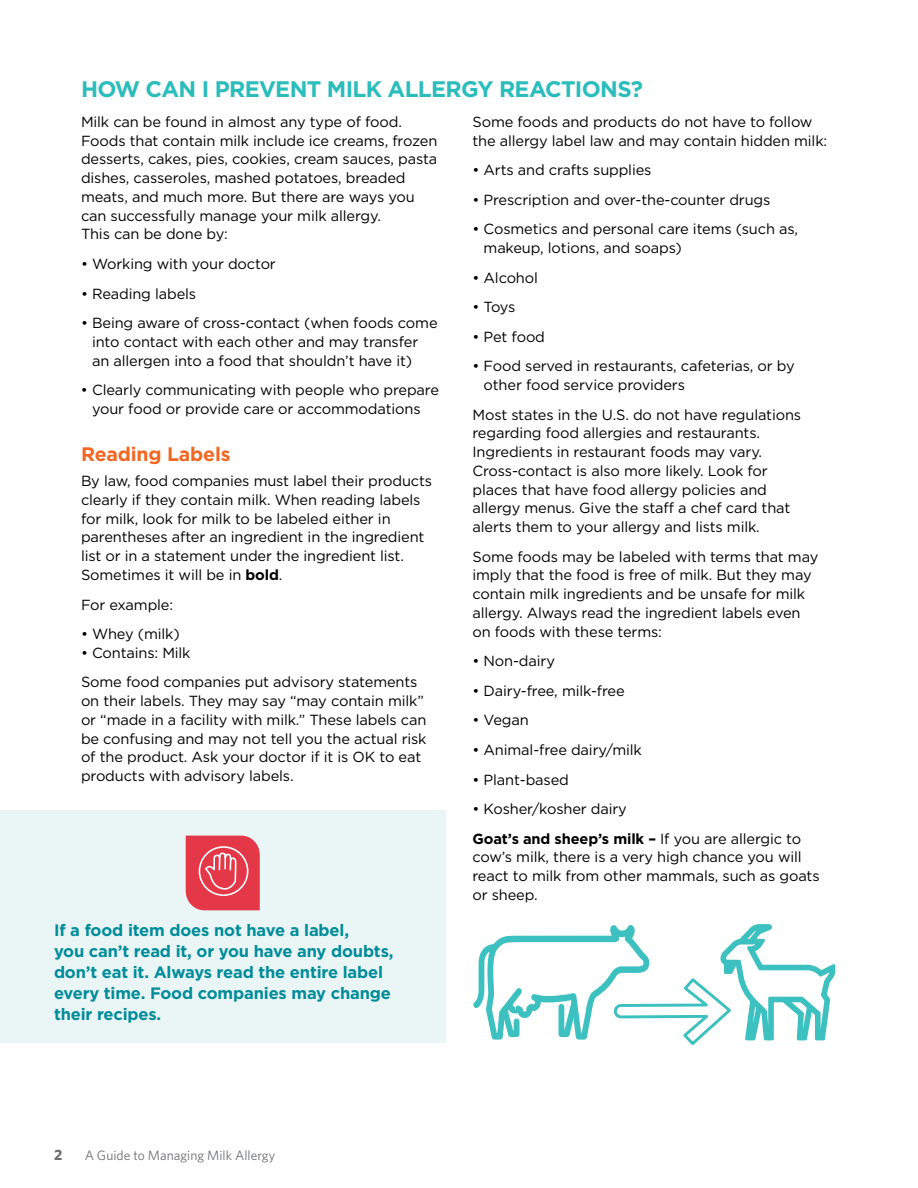
<style>
.page{position:relative;width:918px;height:1188px;background:#fff}
.page>*{position:absolute;margin:0;border:0;box-sizing:border-box;transform-origin:0 0}
.t1{font:700 22.5px "Gotham";letter-spacing:-.03em;color:#2abdbb}
.t2{font:700 19.5px "Gotham";letter-spacing:-.01em;color:#f26722}
.t3{font:700 16.5px/21px "Gotham";letter-spacing:-.01em;color:#008c9a}
.t4{font:700 15px "Whitney";color:#6d6e71}
.t5{font:14.7px/18.8px "Gotham";letter-spacing:-.01em;color:#000}
.t6{font:13.5px "Whitney";color:#6d6e71}
.s1{font-weight:700}
</style>
<div class="page">
<div style="left:0;top:810px;width:446px;height:232px;background:#eaf6f5"></div>
<svg style="left:186px;top:836px;width:74px;height:74px"></svg>
<svg style="left:473px;top:924px;width:363px;height:121px"></svg>
<h1 class="t1" style="left:81px;top:76px;width:564px">HOW CAN I PREVENT MILK ALLERGY REACTIONS?</h1>
<p class="t5" style="left:81px;top:112px;width:358px">Milk can be found in almost any type of food.<br>Foods that contain milk include ice creams, frozen desserts, cakes, pies, cookies, cream sauces, pasta dishes, casseroles, mashed potatoes, breaded meats, and much more. But there are ways you can successfully manage your milk allergy.<br>This can be done by:</p>
<p class="t5" style="left:81px;top:254px;width:196px">• Working with your doctor</p>
<p class="t5" style="left:81px;top:284px;width:117px">• Reading labels</p>
<p class="t5" style="left:92px;top:313px;width:347px;text-indent:-11px">• Being aware of cross-contact (when foods come into contact with each other and may transfer an allergen into a food that shouldn’t have it)</p>
<p class="t5" style="left:81px;top:380px;width:360px;text-align:center">• Clearly communicating with people who prepare your food or provide care or accommodations</p>
<h2 class="t2" style="left:81px;top:443px;width:151px">Reading Labels</h2>
<p class="t5" style="left:81px;top:471px;width:353px">By law, food companies must label their products clearly if they contain milk. When reading labels for milk, look for milk to be labeled either in parentheses after an ingredient in the ingredient list or in a statement under the ingredient list.<br>Sometimes it will be in <span class="s1">bold</span>.</p>
<p class="t5" style="left:81px;top:595px;width:94px">For example:</p>
<p class="t5" style="left:81px;top:624px;width:100px">• Whey (milk)</p>
<p class="t5" style="left:81px;top:638px;width:338px;line-height:29.5px">• Contains: Milk<br>Some food companies put advisory statements</p>
<p class="t5" style="left:81px;top:691px;width:347px">on their labels. They may say “may contain milk” or “made in a facility with milk.” These labels can be confusing and may not tell you the actual risk of the product. Ask your doctor if it is OK to eat products with advisory labels.</p>
<p class="t5" style="left:472px;top:112px;width:356px">Some foods and products do not have to follow the allergy label law and may contain hidden milk:</p>
<p class="t5" style="left:472px;top:160px;width:181px">• Arts and crafts supplies</p>
<p class="t5" style="left:472px;top:190px;width:299px">• Prescription and over-the-counter drugs</p>
<p class="t5" style="left:484px;top:220px;width:316px;text-indent:-11px">• Cosmetics and personal care items (such as, makeup, lotions, and soaps)</p>
<p class="t5" style="left:472px;top:268px;width:67px">• Alcohol</p>
<p class="t5" style="left:472px;top:297px;width:44px">• Toys</p>
<p class="t5" style="left:472px;top:327px;width:74px">• Pet food</p>
<p class="t5" style="left:484px;top:357px;width:313px;text-indent:-11px">• Food served in restaurants, cafeterias, or by other food service providers</p>
<p class="t5" style="left:472px;top:405px;width:330px">Most states in the U.S. do not have regulations regarding food allergies and restaurants.<br>Ingredients in restaurant foods may vary.<br>Cross-contact is also more likely. Look for places that have food allergy policies and allergy menus. Give the staff a chef card that alerts them to your allergy and lists milk.</p>
<p class="t5" style="left:472px;top:547px;width:347px">Some foods may be labeled with terms that may imply that the food is free of milk. But they may contain milk ingredients and be unsafe for milk allergy. Always read the ingredient labels even on foods with these terms:</p>
<p class="t5" style="left:472px;top:651px;width:84px">• Non-dairy</p>
<p class="t5" style="left:472px;top:681px;width:154px">• Dairy-free, milk-free</p>
<p class="t5" style="left:472px;top:711px;width:58px">• Vegan</p>
<p class="t5" style="left:472px;top:740px;width:171px">• Animal-free dairy/milk</p>
<p class="t5" style="left:472px;top:770px;width:98px">• Plant-based</p>
<p class="t5" style="left:472px;top:794px;width:330px;line-height:29.5px">• Kosher/kosher dairy<br><span class="s1">Goat’s and sheep’s milk –</span> If you are allergic to</p>
<p class="t5" style="left:472px;top:848px;width:349px">cow’s milk, there is a very high chance you will react to milk from other mammals, such as goats or sheep.</p>
<p class="t3" style="left:54px;top:920px;width:341px">If a food item does not have a label,<br>you can’t read it, or you have any doubts, don’t eat it. Always read the entire label every time. Food companies may change their recipes.</p>
<p class="t4" style="left:54px;top:1145px;width:10px">2</p>
<p class="t6" style="left:85px;top:1147px;width:192px">A Guide to Managing Milk Allergy</p>
</div>
